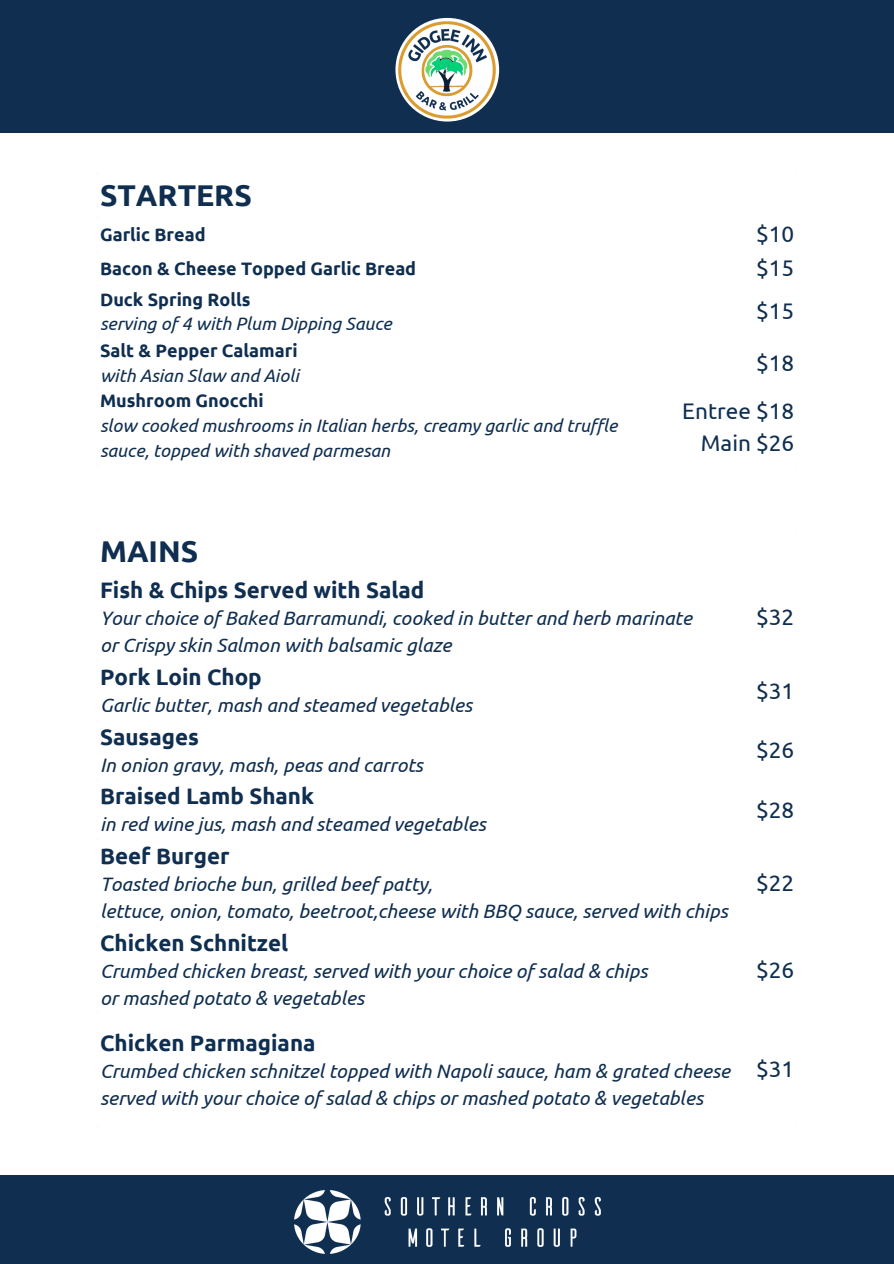
<style>
.page{position:relative;width:894px;height:1264px;background:#fff}
.page>*{position:absolute;margin:0;border:0;box-sizing:border-box;transform-origin:0 0}
.t1{font:700 30px "Ubuntu";color:#0f2e50}
.t2{font:22.5px "Ubuntu";color:#0f2e50}
.t3{font:700 22.35px "Ubuntu";color:#0f2e50}
.t4{font:italic 19.35px/27px "Ubuntu";color:#0f2e50}
.t5{font:italic 18px/24.8px "Ubuntu";color:#0f2e50}
.t6{font:700 18px "Ubuntu";color:#0f2e50}
</style>
<div class="page">
<div style="left:0;top:0;width:893px;height:133px;background:#0f2e50"></div>
<img style="left:395px;top:17px;width:105px;height:102px">
<div style="left:0;top:1175px;width:893px;height:88px;background:#0f2e50"></div>
<img style="left:294px;top:1190px;width:306px;height:62px">
<p class="t1" style="left:100px;top:178px;width:153px">STARTERS</p>
<p class="t6" style="left:100px;top:224px;width:107px">Garlic Bread</p>
<p class="t2" style="left:756px;top:221px;width:40px">$10</p>
<p class="t6" style="left:100px;top:258px;width:317px">Bacon &amp; Cheese Topped Garlic Bread</p>
<p class="t2" style="left:756px;top:255px;width:40px">$15</p>
<p class="t6" style="left:100px;top:289px;width:152px">Duck Spring Rolls</p>
<p class="t5" style="left:100px;top:311px;width:293px">serving of 4 with Plum Dipping Sauce</p>
<p class="t2" style="left:756px;top:298px;width:40px">$15</p>
<p class="t6" style="left:100px;top:340px;width:199px">Salt &amp; Pepper Calamari</p>
<p class="t5" style="left:100px;top:363px;width:200px">with Asian Slaw and Aioli</p>
<p class="t6" style="left:100px;top:390px;width:165px">Mushroom Gnocchi</p>
<p class="t5" style="left:100px;top:413px;width:519px">slow cooked mushrooms in Italian herbs, creamy garlic and truffle sauce, topped with shaved parmesan</p>
<p class="t2" style="left:756px;top:350px;width:40px">$18</p>
<p class="t2" style="left:682px;top:398px;width:114px">Entree $18</p>
<p class="t2" style="left:700px;top:430px;width:95px">Main $26</p>
<p class="t1" style="left:100px;top:534px;width:100px">MAINS</p>
<p class="t3" style="left:100px;top:577px;width:326px">Fish &amp; Chips Served with Salad</p>
<p class="t4" style="left:100px;top:604px;width:593px">Your choice of Baked Barramundi, cooked in butter and herb marinate</p>
<p class="t4" style="left:100px;top:631px;width:353px">or Crispy skin Salmon with balsamic glaze</p>
<p class="t3" style="left:100px;top:664px;width:163px">Pork Loin Chop</p>
<p class="t4" style="left:100px;top:691px;width:373px">Garlic butter, mash and steamed vegetables</p>
<p class="t3" style="left:100px;top:724px;width:100px">Sausages</p>
<p class="t4" style="left:100px;top:751px;width:324px">In onion gravy, mash, peas and carrots</p>
<p class="t3" style="left:100px;top:783px;width:215px">Braised Lamb Shank</p>
<p class="t4" style="left:100px;top:810px;width:387px">in red wine jus, mash and steamed vegetables</p>
<p class="t3" style="left:100px;top:843px;width:131px">Beef Burger</p>
<p class="t4" style="left:100px;top:870px;width:334px">Toasted brioche bun, grilled beef patty,</p>
<p class="t4" style="left:100px;top:897px;width:629px">lettuce, onion, tomato, beetroot,cheese with BBQ sauce, served with chips</p>
<p class="t3" style="left:100px;top:930px;width:190px">Chicken Schnitzel</p>
<p class="t4" style="left:100px;top:957px;width:548px">Crumbed chicken breast, served with your choice of salad &amp; chips</p>
<p class="t4" style="left:100px;top:984px;width:265px">or mashed potato &amp; vegetables</p>
<p class="t2" style="left:756px;top:604px;width:40px">$32</p>
<p class="t2" style="left:756px;top:677px;width:40px">$31</p>
<p class="t2" style="left:756px;top:737px;width:40px">$26</p>
<p class="t2" style="left:756px;top:797px;width:40px">$28</p>
<p class="t2" style="left:756px;top:870px;width:40px">$22</p>
<p class="t2" style="left:756px;top:957px;width:40px">$26</p>
<p class="t3" style="left:100px;top:1030px;width:217px">Chicken Parmagiana</p>
<p class="t4" style="left:100px;top:1057px;width:631px">Crumbed chicken schnitzel topped with Napoli sauce, ham &amp; grated cheese served with your choice of salad &amp; chips or mashed potato &amp; vegetables</p>
<p class="t2" style="left:756px;top:1056px;width:40px">$31</p>
</div>
